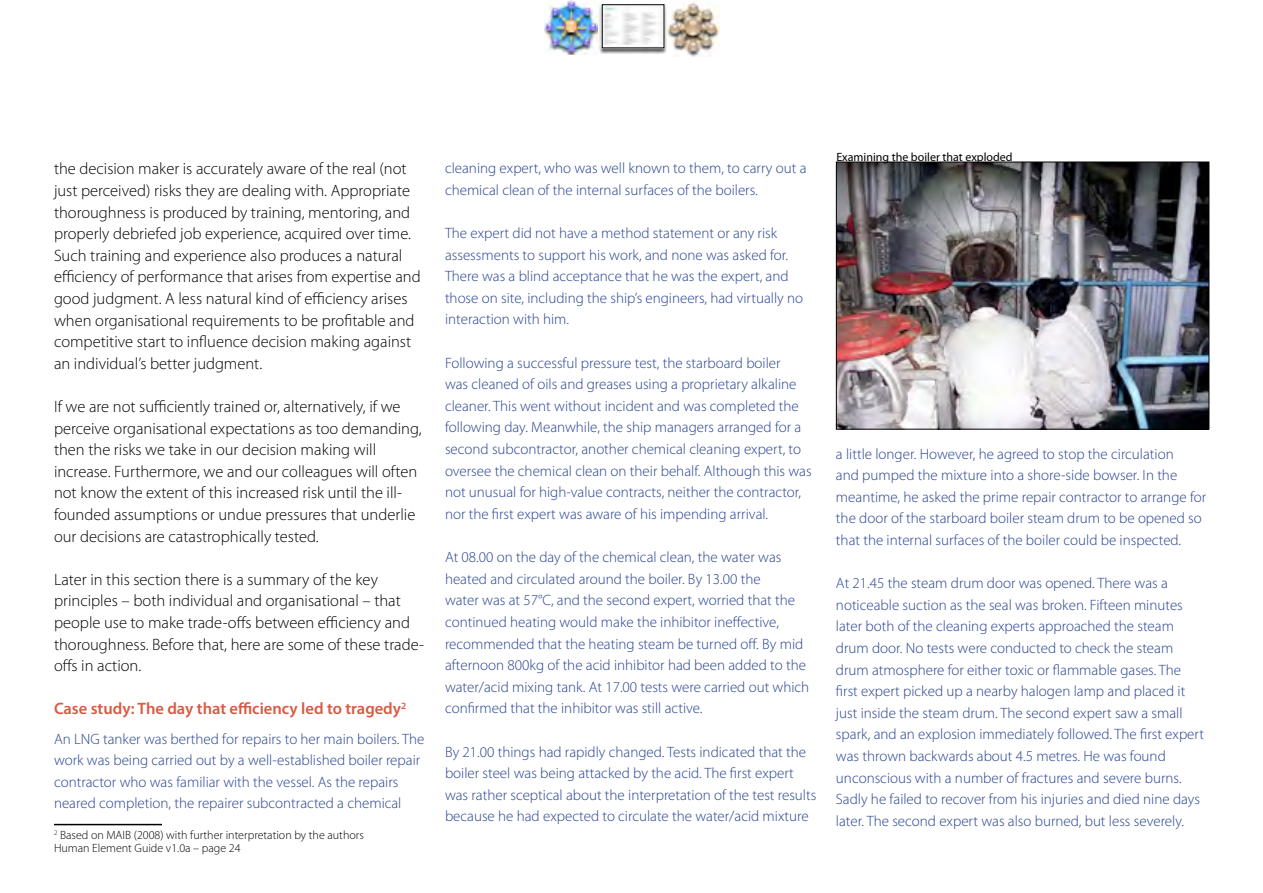
<style>
.page{position:relative;width:1263px;height:893px;background:#fff}
.page>*{position:absolute;margin:0;border:0;box-sizing:border-box;transform-origin:0 0}
.t1{font:300 16.5px/21.6px "Myriad Pro";color:#000}
.t2{font:600 16.5px "Myriad Pro";color:#d95943}
.t3{font:300 15px/21.6px "Myriad Pro";color:#25408f}
.t4{font:300 12px "Myriad Pro";color:#000}
.t5{font:12px "Myriad Pro";color:#000}
</style>
<div class="page">
<img style="left:544px;top:0;width:53px;height:55px">
<img style="left:667px;top:2px;width:52px;height:54px">
<img style="left:599px;top:4px;width:68px;height:49px">
<hr style="left:54px;top:824px;width:108px;height:1px;background:#000">
<img style="left:838px;top:164px;width:369px;height:263px">
<div style="left:836px;top:162px;width:373px;height:267px;border:1px solid #000"></div>
<p class="t1" style="left:54px;top:158px;width:368px">the decision maker is accurately aware of the real (not just perceived) risks they are dealing with. Appropriate thoroughness is produced by training, mentoring, and properly debriefed job experience, acquired over time.<br>Such training and experience also produces a natural efficiency of performance that arises from expertise and good judgment. A less natural kind of efficiency arises when organisational requirements to be profitable and competitive start to influence decision making against an individual’s better judgment.</p>
<p class="t1" style="left:54px;top:396px;width:369px">If we are not sufficiently trained or, alternatively, if we perceive organisational expectations as too demanding, then the risks we take in our decision making will increase. Furthermore, we and our colleagues will often not know the extent of this increased risk until the ill&shy;founded assumptions or undue pressures that underlie our decisions are catastrophically tested.</p>
<p class="t1" style="left:54px;top:568px;width:371px">Later in this section there is a summary of the key principles – both individual and organisational – that people use to make trade-offs between efficiency and thoroughness. Before that, here are some of these trade&shy;offs in action.</p>
<p class="t2" style="left:54px;top:698px;width:354px">Case study: The day that efficiency led to tragedy<sup>2</sup></p>
<p class="t3" style="left:54px;top:728px;width:372px">An LNG tanker was berthed for repairs to her main boilers. The work was being carried out by a well-established boiler repair contractor who was familiar with the vessel. As the repairs neared completion, the repairer subcontracted a chemical</p>
<p class="t4" style="left:54px;top:828px;width:311px"><sup>2</sup> Based on MAIB (2008) with further interpretation by the authors</p>
<p class="t4" style="left:54px;top:841px;width:188px">Human Element Guide v1.0a – page 24</p>
<p class="t3" style="left:445px;top:157px;width:363px">cleaning expert, who was well known to them, to carry out a chemical clean of the internal surfaces of the boilers.</p>
<p class="t3" style="left:445px;top:222px;width:360px">The expert did not have a method statement or any risk assessments to support his work, and none was asked for.<br>There was a blind acceptance that he was the expert, and those on site, including the ship’s engineers, had virtually no interaction with him.</p>
<p class="t3" style="left:445px;top:352px;width:368px">Following a successful pressure test, the starboard boiler<br>was cleaned of oils and greases using a proprietary alkaline cleaner. This went without incident and was completed the following day. Meanwhile, the ship managers arranged for a second subcontractor, another chemical cleaning expert, to oversee the chemical clean on their behalf. Although this was not unusual for high-value contracts, neither the contractor, nor the first expert was aware of his impending arrival.</p>
<p class="t3" style="left:445px;top:546px;width:366px">At 08.00 on the day of the chemical clean, the water was heated and circulated around the boiler. By 13.00 the<br>water was at 57°C, and the second expert, worried that the continued heating would make the inhibitor ineffective, recommended that the heating steam be turned off. By mid afternoon 800kg of the acid inhibitor had been added to the water/acid mixing tank. At 17.00 tests were carried out which confirmed that the inhibitor was still active.</p>
<p class="t3" style="left:445px;top:741px;width:373px">By 21.00 things had rapidly changed. Tests indicated that the boiler steel was being attacked by the acid. The first expert was rather sceptical about the interpretation of the test results because he had expected to circulate the water/acid mixture</p>
<p class="t5" style="left:836px;top:149px;width:178px">Examining the boiler that exploded</p>
<p class="t3" style="left:836px;top:443px;width:372px">a little longer. However, he agreed to stop the circulation<br>and pumped the mixture into a shore-side bowser. In the meantime, he asked the prime repair contractor to arrange for the door of the starboard boiler steam drum to be opened so that the internal surfaces of the boiler could be inspected.</p>
<p class="t3" style="left:836px;top:572px;width:369px">At 21.45 the steam drum door was opened. There was a noticeable suction as the seal was broken. Fifteen minutes later both of the cleaning experts approached the steam drum door. No tests were conducted to check the steam drum atmosphere for either toxic or flammable gases. The first expert picked up a nearby halogen lamp and placed it just inside the steam drum. The second expert saw a small spark, and an explosion immediately followed. The first expert was thrown backwards about 4.5 metres. He was found unconscious with a number of fractures and severe burns.<br>Sadly he failed to recover from his injuries and died nine days later. The second expert was also burned, but less severely.</p>
</div>
